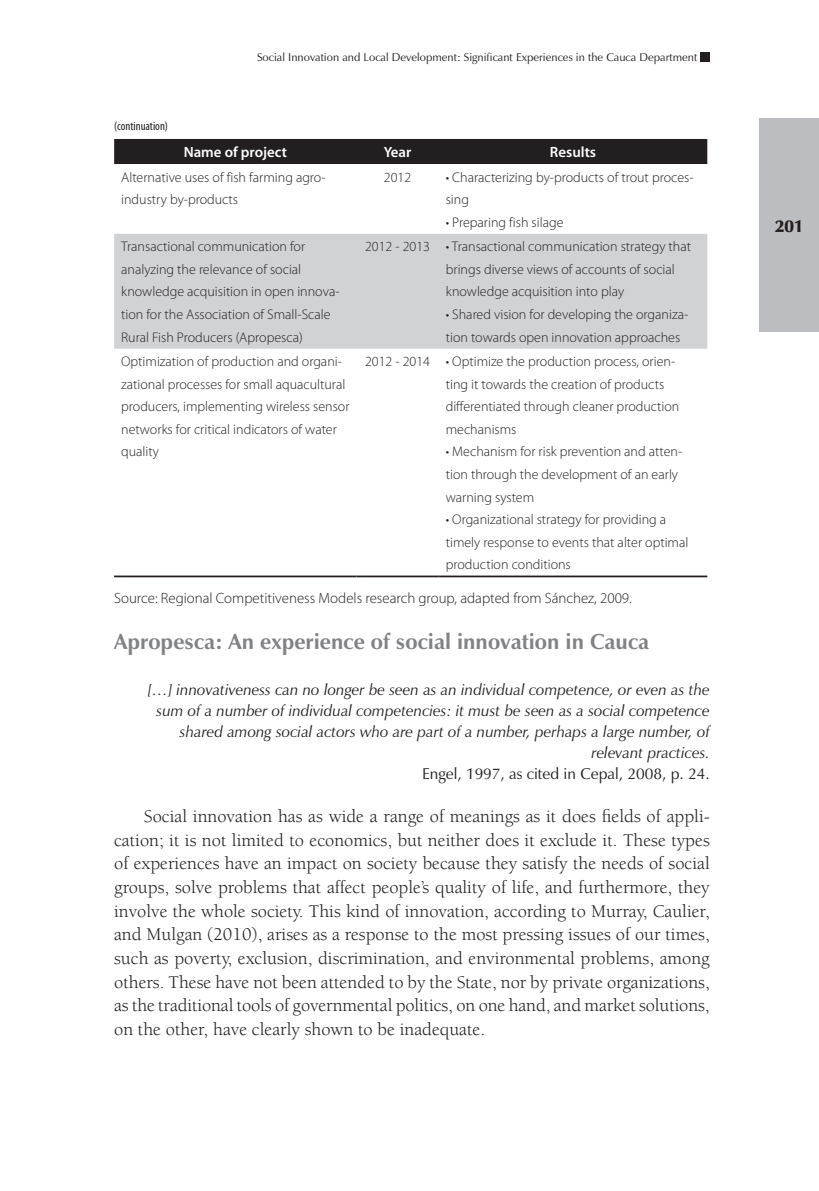
<style>
.page{position:relative;width:819px;height:1191px;background:#fff}
.page>*{position:absolute;margin:0;border:0;box-sizing:border-box;transform-origin:0 0}
.t1{font:700 21.88px "Zapf Humanist 601 BT";color:#808285}
.t2{font:18.38px/23.6px "Berkeley Std";color:#231f20;text-align:justify}
.t3{font:900 17.5px "Zapf Humanist 601 BT";color:#231f20}
.t4{font:italic 15.75px/21px "Zapf Humanist 601 BT";color:#231f20;text-align:right}
.t5{font:15.75px "Zapf Humanist 601 BT";color:#231f20}
.t6{font:300 14.88px "Myriad Pro";color:#231f20}
.t7{font:600 14.88px "Myriad Pro";color:#fff}
.t8{font:300 14px/22.6px "Myriad Pro";color:#231f20}
.t9{font:condensed 12.25px "Myriad Pro";color:#231f20}
.t10{font:11.38px "Zapf Humanist 601 BT";color:#231f20}
</style>
<div class="page">
<div style="left:699px;top:52px;width:10px;height:10px;background:#231f20"></div>
<div style="left:758px;top:119px;width:60px;height:213px;background:#bcbdc0"></div>
<div style="left:114px;top:139px;width:593px;height:25px;background:#231f20"></div>
<div style="left:114px;top:234px;width:593px;height:115px;background:#d1d2d4"></div>
<hr style="left:114px;top:575px;width:242px;height:2px;background:#231f20">
<hr style="left:356px;top:575px;width:82px;height:2px;background:#231f20">
<hr style="left:438px;top:575px;width:269px;height:2px;background:#231f20">
<p class="t9" style="left:114px;top:119px;width:55px">(continuation)</p>
<p class="t10" style="left:257px;top:50px;width:442px">Social Innovation and Local Development: Significant Experiences in the Cauca Department</p>
<p class="t7" style="left:184px;top:143px;width:105px">Name of project</p>
<p class="t7" style="left:384px;top:143px;width:29px">Year</p>
<p class="t7" style="left:550px;top:143px;width:48px">Results</p>
<p class="t8" style="left:121px;top:166px;width:206px">Alternative uses of fish farming agro&shy;industry by-products</p>
<p class="t8" style="left:384px;top:166px;width:29px">2012</p>
<p class="t8" style="left:445px;top:166px;width:249px">• Characterizing by-products of trout proces&shy;sing</p>
<p class="t8" style="left:445px;top:211px;width:119px">• Preparing fish silage</p>
<p class="t8" style="left:121px;top:235px;width:220px">Transactional communication for analyzing the relevance of social knowledge acquisition in open innova&shy;tion for the Association of Small-Scale Rural Fish Producers (Apropesca)</p>
<p class="t8" style="left:445px;top:235px;width:247px;text-indent:-81px">2012 - 2013 • Transactional communication strategy that brings diverse views of accounts of social knowledge acquisition into play</p>
<p class="t8" style="left:445px;top:303px;width:244px">• Shared vision for developing the organiza&shy;tion towards open innovation approaches</p>
<p class="t8" style="left:121px;top:350px;width:230px">Optimization of production and organi&shy;zational processes for small aquacultural producers, implementing wireless sensor networks for critical indicators of water quality</p>
<p class="t8" style="left:445px;top:350px;width:235px;text-indent:-81px">2012 - 2014 • Optimize the production process, orien&shy;ting it towards the creation of products differentiated through cleaner production mechanisms</p>
<p class="t8" style="left:445px;top:440px;width:238px">• Mechanism for risk prevention and atten&shy;tion through the development of an early warning system</p>
<p class="t8" style="left:445px;top:508px;width:244px">• Organizational strategy for providing a timely response to events that alter optimal production conditions</p>
<p class="t6" style="left:114px;top:589px;width:519px">Source: Regional Competitiveness Models research group, adapted from Sánchez, 2009.</p>
<h1 class="t1" style="left:114px;top:628px;width:536px">Apropesca: An experience of social innovation in Cauca</h1>
<p class="t4" style="left:148px;top:679px;width:563px">[…] innovativeness can no longer be seen as an individual competence, or even as the sum of a number of individual competencies: it must be seen as a social competence shared among social actors who are part of a number, perhaps a large number, of relevant practices.</p>
<p class="t5" style="left:422px;top:763px;width:289px">Engel, 1997, as cited in Cepal, 2008, p. 24.</p>
<p class="t2" style="left:114px;top:805px;width:597px;text-indent:30px">Social innovation has as wide a range of meanings as it does fields of appli&shy;cation; it is not limited to economics, but neither does it exclude it. These types of experiences have an impact on society because they satisfy the needs of social groups, solve problems that affect people’s quality of life, and furthermore, they involve the whole society. This kind of innovation, according to Murray, Caulier, and Mulgan (2010), arises as a response to the most pressing issues of our times, such as poverty, exclusion, discrimination, and environmental problems, among others. These have not been attended to by the State, nor by private organizations, as the traditional tools of governmental politics, on one hand, and market solutions, on the other, have clearly shown to be inadequate.</p>
<p class="t3" style="left:774px;top:215px;width:30px">201</p>
</div>
